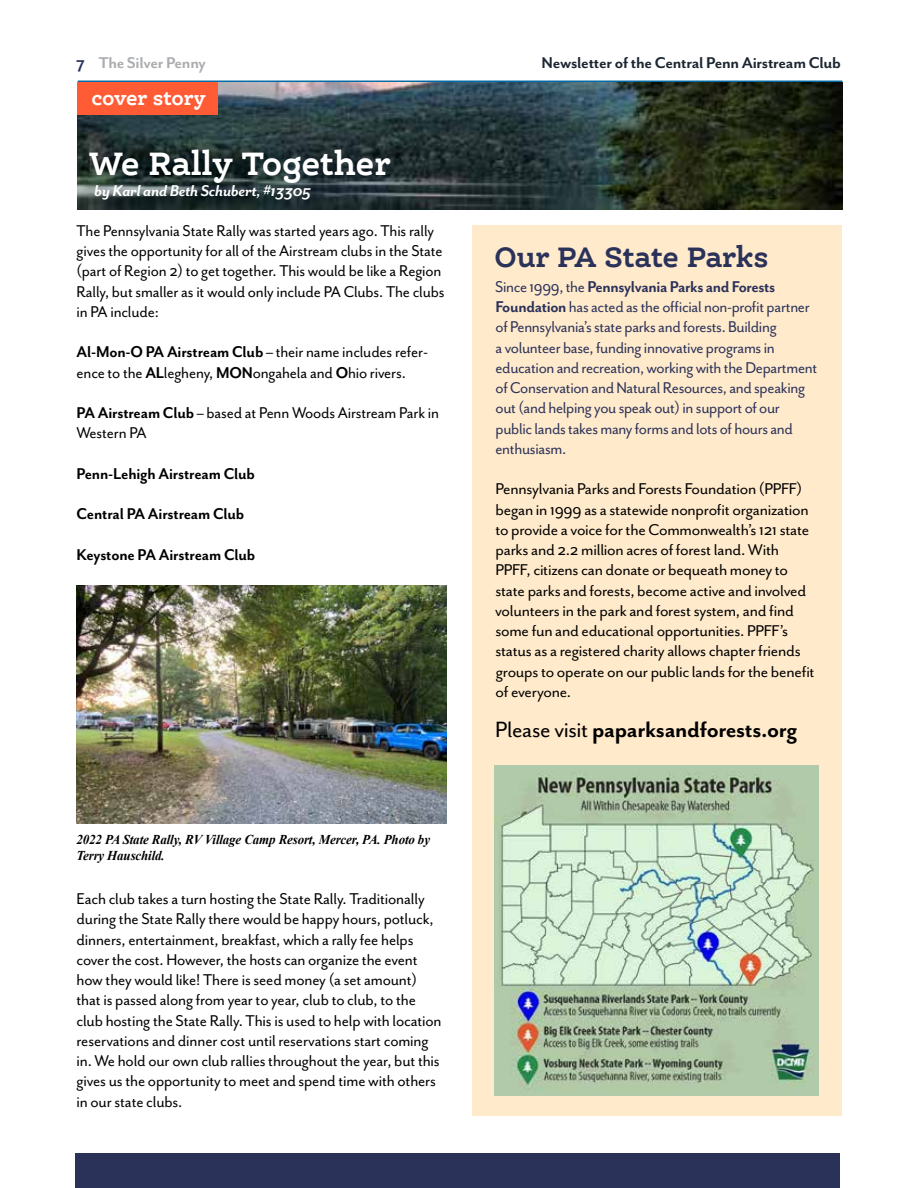
<style>
.page{position:relative;width:918px;height:1188px;background:#fff}
.page>*{position:absolute;margin:0;border:0;box-sizing:border-box;transform-origin:0 0}
.t1{font:700 34.5px "Ernestine Pro";letter-spacing:-.01em;color:#fff;scale:.93 1}
.t2{font:700 30px "Ernestine Pro";letter-spacing:-.01em;color:#2b325a;scale:.93 1}
.t3{font:700 25.5px "Mr Eaves San OT";letter-spacing:-.015em;color:#000}
.t4{font:700 21px "Ernestine Pro";letter-spacing:-.01em;color:#fff;scale:.93 1}
.t5{font:18px/20.2px "Mr Eaves San OT";letter-spacing:-.01em;color:#000}
.t6{font:18px/20.2px "Mr Eaves San OT";letter-spacing:-.01em;color:#000;scale:.96 1}
.t7{font:18px/20.2px "Mr Eaves San OT";letter-spacing:-.02em;color:#2b325a;scale:.96 1}
.t8{font:700 18px "Mr Eaves San OT";letter-spacing:-.01em;color:#000;scale:.96 1}
.t9{font:700 18px "Mr Eaves San OT";letter-spacing:-.015em;color:#1d2732}
.t10{font:italic 700 18px "Mr Eaves San OT";letter-spacing:-.015em;color:#fff}
.t11{font:700 18px "Mr Eaves San OT";letter-spacing:-.015em;color:#abadb0}
.t12{font:italic 700 13.5px/16.5px "Times New Roman";letter-spacing:-.01em;color:#000;scale:.96 1}
.s1{color:#2b325a}
.s2{font-weight:700}
.s3{font-weight:400}
</style>
<div class="page">
<hr style="left:78px;top:81px;width:764px;height:1px;background:#006ba6">
<img style="left:78px;top:82px;width:764px;height:127px">
<div style="left:78px;top:82px;width:140px;height:33px;background:#ff5c36"></div>
<img style="left:77px;top:585px;width:369px;height:239px">
<div style="left:472px;top:225px;width:369px;height:891px;background:#ffeacb"></div>
<img style="left:495px;top:765px;width:324px;height:330px">
<div style="left:76px;top:1153px;width:764px;height:35px;background:#2b325a"></div>
<p class="t11" style="left:77px;top:53px;width:131px"><span class="s1">7</span> The Silver Penny</p>
<p class="t9" style="left:542px;top:53px;width:301px">Newsletter of the Central Penn Airstream Club</p>
<p class="t4" style="left:91px;top:84px;width:124px">cover story</p>
<h1 class="t1" style="left:90px;top:141px;width:325px">We Rally Together</h1>
<p class="t10" style="left:95px;top:181px;width:218px">by Karl and Beth Schubert, #13305</p>
<p class="t6" style="left:77px;top:221px;width:385px">The Pennsylvania State Rally was started years ago. This rally gives the opportunity for all of the Airstream clubs in the State (part of Region 2) to get together. This would be like a Region Rally, but smaller as it would only include PA Clubs. The clubs in PA include:</p>
<p class="t6" style="left:77px;top:342px;width:368px"><span class="s2">Al-Mon-O PA Airstream Club</span> – their name includes refer&shy;ence to the <span class="s2">AL</span>legheny, <span class="s2">MON</span>ongahela and <span class="s2">O</span>hio rivers.</p>
<p class="t6" style="left:77px;top:403px;width:379px"><span class="s2">PA Airstream Club</span> – based at Penn Woods Airstream Park in<br>Western PA</p>
<p class="t8" style="left:77px;top:464px;width:187px">Penn-Lehigh Airstream Club</p>
<p class="t8" style="left:77px;top:504px;width:176px">Central PA Airstream Club</p>
<p class="t8" style="left:77px;top:545px;width:188px">Keystone PA Airstream Club</p>
<p class="t12" style="left:77px;top:831px;width:370px">2022 PA State Rally, RV Village Camp Resort, Mercer, PA. Photo by<br>Terry Hauschild.</p>
<p class="t5" style="left:77px;top:889px;width:367px">Each club takes a turn hosting the State Rally. Traditionally during the State Rally there would be happy hours, potluck, dinners, entertainment, breakfast, which a rally fee helps cover the cost. However, the hosts can organize the event how they would like! There is seed money (a set amount) that is passed along from year to year, club to club, to the club hosting the State Rally. This is used to help with location reservations and dinner cost until reservations start coming in. We hold our own club rallies throughout the year, but this gives us the opportunity to meet and spend time with others in our state clubs.</p>
<h2 class="t2" style="left:495px;top:237px;width:297px">Our PA State Parks</h2>
<p class="t7" style="left:495px;top:277px;width:337px">Since 1999, the <span class="s2">Pennsylvania Parks and Forests Foundation</span> has acted as the official non-profit partner of Pennsylvania’s state parks and forests. Building<br>a volunteer base, funding innovative programs in education and recreation, working with the Department of Conservation and Natural Resources, and speaking out (and helping you speak out) in support of our public lands takes many forms and lots of hours and enthusiasm.</p>
<p class="t5" style="left:495px;top:479px;width:321px">Pennsylvania Parks and Forests Foundation (PPFF) began in 1999 as a statewide nonprofit organization to provide a voice for the Commonwealth’s 121 state parks and 2.2 million acres of forest land. With PPFF, citizens can donate or bequeath money to state parks and forests, become active and involved volunteers in the park and forest system, and find some fun and educational opportunities. PPFF’s status as a registered charity allows chapter friends groups to operate on our public lands for the benefit of everyone.</p>
<h3 class="t3" style="left:495px;top:716px;width:304px"><span class="s3">Please visit</span> paparksandforests.org</h3>
</div>
